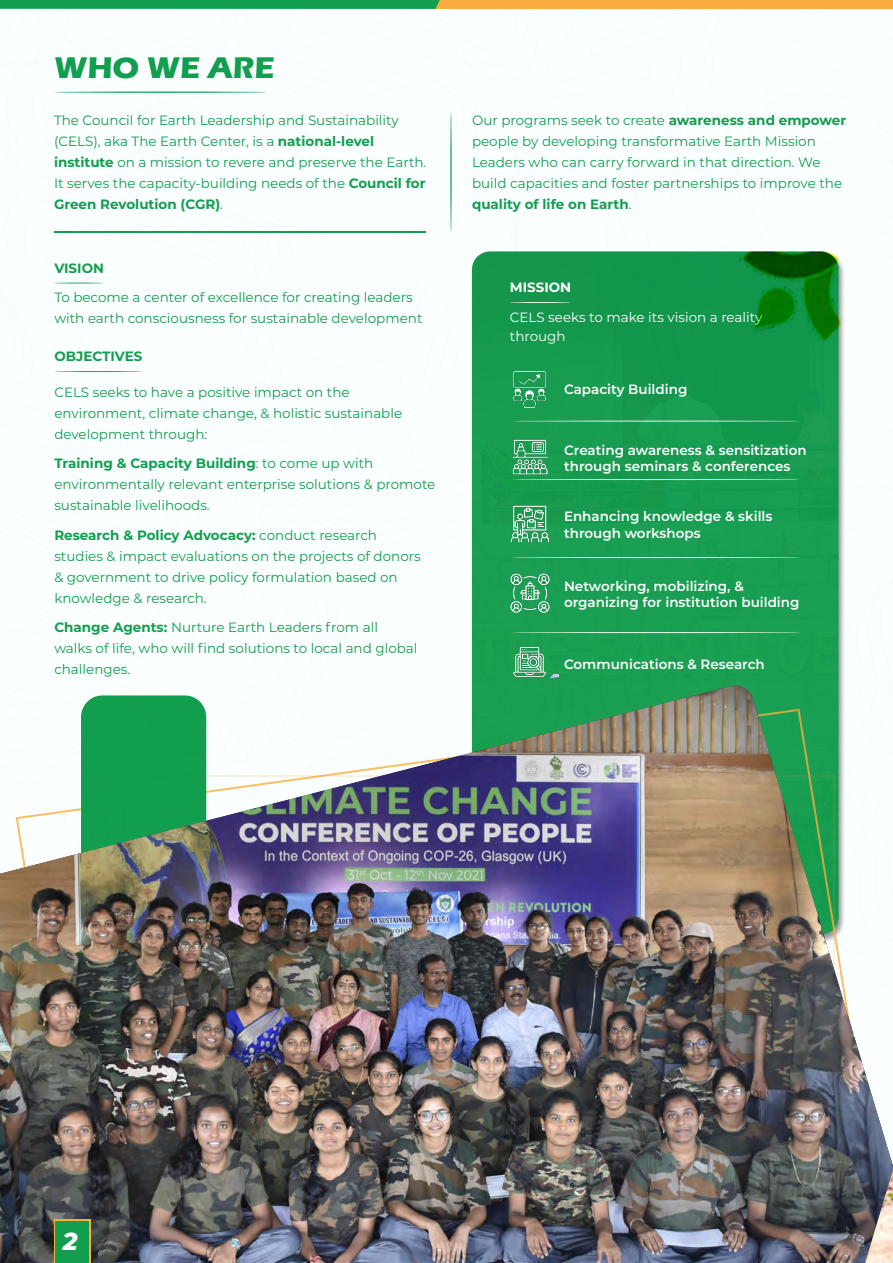
<style>
.page{position:relative;width:893px;height:1263px;background:#fff}
.page>*{position:absolute;margin:0;border:0;box-sizing:border-box;transform-origin:0 0}
.t1{font:700 30.75px "Eras ITC";color:#129e4f}
.t2{font:italic 800 24.6px "Montserrat";color:#fff}
.t3{font:13.5px/21px "Montserrat";color:#129e4f}
.t4{font:600 13.5px/16.5px "Montserrat";color:#fff}
.t5{font:13.5px/19.5px "Montserrat";color:#fff}
.t6{font:700 13.5px "Montserrat";color:#129e4f}
.t7{font:700 13.5px "Montserrat";color:#fff}
.s1{font-weight:700}
</style>
<div class="page">
<img style="left:0;top:91px;width:893px;height:1172px">
<div style="left:434px;top:0;width:459px;height:9px;background:#faae3f"></div>
<svg style="left:0;top:0;width:440px;height:9px;background:#169f51"></svg>
<div style="left:54px;top:1219px;width:37px;height:44px;background:#faae3f"></div>
<div style="left:55px;top:1221px;width:34px;height:42px;background:#129e4f"></div>
<h1 class="t1" style="left:54px;top:50px;width:222px">WHO WE ARE</h1>
<p class="t3" style="left:54px;top:109px;width:374px">The Council for Earth Leadership and Sustainability (CELS), aka The Earth Center, is a <span class="s1">national-level institute</span> on a mission to revere and preserve the Earth.<br>It serves the capacity-building needs of the <span class="s1">Council for Green Revolution (CGR)</span>.</p>
<p class="t3" style="left:472px;top:110px;width:376px">Our programs seek to create <span class="s1">awareness and empower </span>people by developing transformative Earth Mission Leaders who can carry forward in that direction. We build capacities and foster partnerships to improve the <span class="s1">quality of life on Earth</span>.</p>
<p class="t6" style="left:54px;top:258px;width:51px">VISION</p>
<p class="t3" style="left:54px;top:287px;width:370px">To become a center of excellence for creating leaders with earth consciousness for sustainable development</p>
<p class="t6" style="left:54px;top:347px;width:90px">OBJECTIVES</p>
<p class="t3" style="left:54px;top:381px;width:349px">CELS seeks to have a positive impact on the environment, climate change, &amp; holistic sustainable development through:</p>
<p class="t3" style="left:54px;top:453px;width:383px"><span class="s1">Training &amp; Capacity Building</span>: to come up with environmentally relevant enterprise solutions &amp; promote sustainable livelihoods.</p>
<p class="t3" style="left:54px;top:524px;width:368px"><span class="s1">Research &amp; Policy Advocacy:</span> conduct research studies &amp; impact evaluations on the projects of donors &amp; government to drive policy formulation based on knowledge &amp; research.</p>
<p class="t3" style="left:54px;top:617px;width:365px"><span class="s1">Change Agents:</span> Nurture Earth Leaders from all walks of life, who will find solutions to local and global challenges.</p>
<p class="t7" style="left:510px;top:278px;width:63px">MISSION</p>
<p class="t5" style="left:510px;top:307px;width:254px">CELS seeks to make its vision a reality through</p>
<p class="t4" style="left:564px;top:381px;width:125px">Capacity Building</p>
<p class="t4" style="left:564px;top:441px;width:244px">Creating awareness &amp; sensitization through seminars &amp; conferences</p>
<p class="t4" style="left:564px;top:507px;width:210px">Enhancing knowledge &amp; skills through workshops</p>
<p class="t4" style="left:564px;top:577px;width:237px">Networking, mobilizing, &amp; organizing for institution building</p>
<p class="t4" style="left:564px;top:655px;width:202px">Communications &amp; Research</p>
<h2 class="t2" style="left:63px;top:1223px;width:16px">2</h2>
</div>
